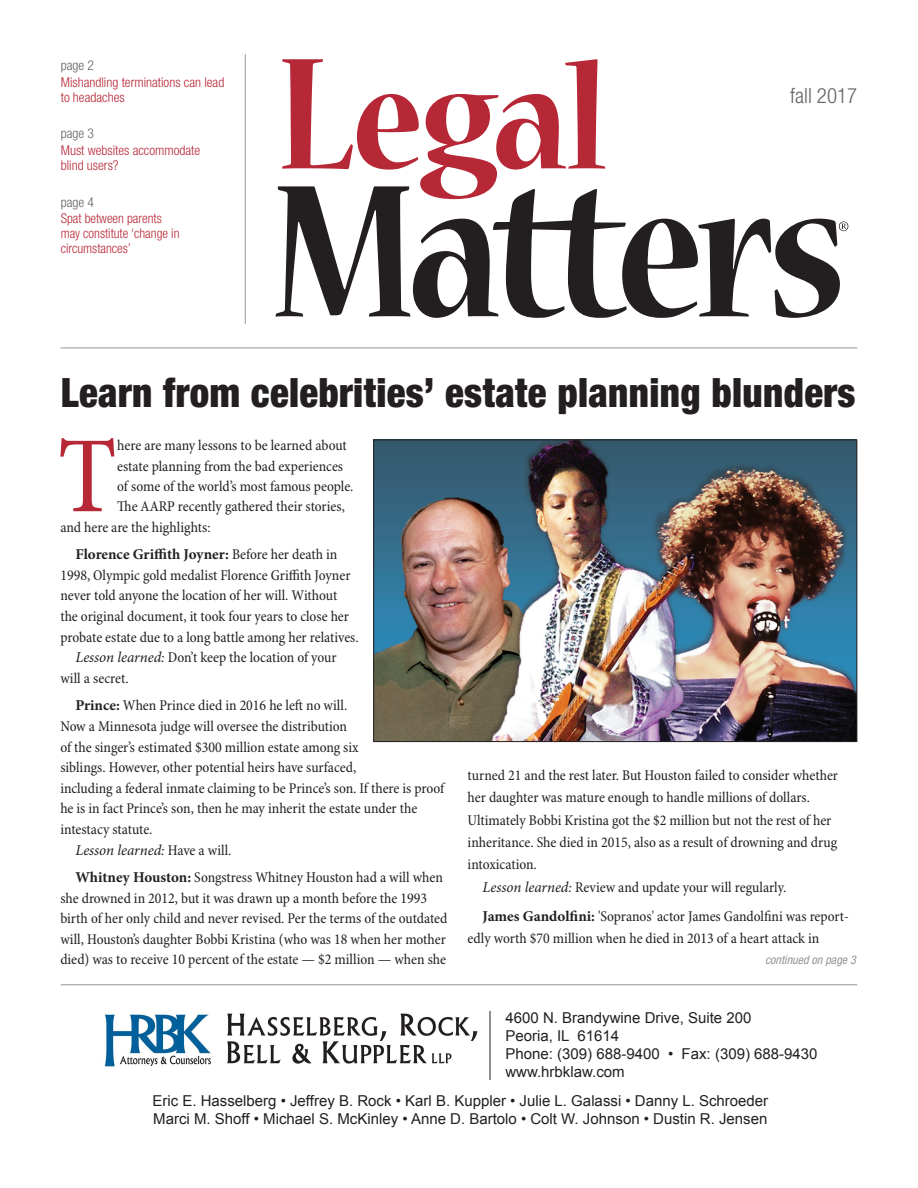
<style>
.page{position:relative;width:918px;height:1188px;background:#fff}
.page>*{position:absolute;margin:0;border:0;box-sizing:border-box;transform-origin:0 0}
.Body_text_with_DropC{font:condensed 109.65px "Minion Pro";color:#b72837}
.Story_Title_-_large{font:900 condensed 40.5px "Helvetica Neue LT Std";letter-spacing:.01em;color:#231f20;scale:.96 1}
.t1{font:300 condensed 21px "Helvetica Neue LT Std";color:#636366}
.Body_Text{font:condensed 15px/20.5px "Minion Pro";color:#231f20}
.t2{font:15px/18px "Arial";color:#231f20}
.Body_text_with_DropC-2{font:condensed 15px "Minion Pro";letter-spacing:-.005em;color:#231f20}
.Body_Text-2{font:italic 15px "Minion Pro";letter-spacing:-.005em;color:#231f20}
.TOC_-_title_BLUE{font:300 condensed 13.5px/15px "Helvetica Neue LT Std";color:#b72837}
.TOC_-_Page{font:300 condensed 13.5px "Helvetica Neue LT Std";color:#636366}
.TOC_-_title_BLUE-2{font:italic condensed 12px "Helvetica Neue LT Std";color:#939598}
.s1{font-weight:700;font-stretch:normal}
.s2{font-style:italic;font-stretch:normal}
.s3{font-style:normal;font-stretch:condensed}
</style>
<div class="page">
<svg style="left:276px;top:186px;width:572px;height:132px"></svg>
<svg style="left:282px;top:59px;width:323px;height:140px"></svg>
<hr style="left:245px;top:54px;width:1px;height:270px;background:#939598">
<hr style="left:61px;top:348px;width:796px;height:1px;background:#939598">
<hr style="left:61px;top:984px;width:796px;height:1px;background:#939598">
<img style="left:375px;top:442px;width:480px;height:298px">
<div style="left:373px;top:440px;width:484px;height:302px;border:1px solid #231f20"></div>
<hr style="left:490px;top:1011px;width:1px;height:69px;background:#231f20">
<img style="left:104px;top:1012px;width:374px;height:55px">
<p class="TOC_-_Page" style="left:61px;top:58px;width:35px">page 2</p>
<p class="TOC_-_title_BLUE" style="left:61px;top:74px;width:165px">Mishandling terminations can lead to headaches</p>
<p class="TOC_-_Page" style="left:61px;top:126px;width:35px">page 3</p>
<p class="TOC_-_title_BLUE" style="left:61px;top:143px;width:141px">Must websites accommodate blind users?</p>
<p class="TOC_-_Page" style="left:61px;top:194px;width:35px">page 4</p>
<p class="TOC_-_title_BLUE" style="left:61px;top:211px;width:120px">Spat between parents may constitute ‘change in circumstances’</p>
<h3 class="t1" style="left:790px;top:84px;width:69px">fall 2017</h3>
<p class="Story_Title_-_large" style="left:61px;top:368px;width:829px">Learn from celebrities’ estate planning blunders</p>
<p class="Body_text_with_DropC" style="left:57px;top:411px;width:61px">T</p>
<p class="Body_text_with_DropC-2" style="left:117px;top:437px;width:231px">here are many lessons to be learned about</p>
<p class="Body_text_with_DropC-2" style="left:117px;top:457px;width:227px">estate planning from the bad experiences</p>
<p class="Body_text_with_DropC-2" style="left:117px;top:477px;width:238px">of some of the world’s most famous people.</p>
<p class="Body_text_with_DropC-2" style="left:117px;top:497px;width:229px">The AARP recently gathered their stories,</p>
<p class="Body_text_with_DropC-2" style="left:60px;top:518px;width:152px">and here are the highlights:</p>
<p class="Body_Text" style="left:60px;top:545px;width:300px;text-indent:15px"><span class="s1">Florence Griffith Joyner:</span> Before her death in 1998, Olympic gold medalist Florence Griffith Joyner never told anyone the location of her will. Without<br>the original document, it took four years to close her probate estate due to a long battle among her relatives.</p>
<p class="Body_Text" style="left:60px;top:648px;width:278px;text-indent:15px"><span class="s2">Lesson learned:</span> Don’t keep the location of your will a secret.</p>
<p class="Body_Text" style="left:60px;top:696px;width:385px;text-indent:15px"><span class="s1">Prince:</span> When Prince died in 2016 he left no will.<br>Now a Minnesota judge will oversee the distribution<br>of the singer’s estimated $300 million estate among six<br>siblings. However, other potential heirs have surfaced,<br>including a federal inmate claiming to be Prince’s son. If there is proof he is in fact Prince’s son, then he may inherit the estate under the intestacy statute.</p>
<p class="Body_Text-2" style="left:75px;top:840px;width:158px">Lesson learned: <span class="s3">Have a will.</span></p>
<p class="Body_Text" style="left:60px;top:868px;width:389px;text-indent:15px"><span class="s1">Whitney Houston:</span> Songstress Whitney Houston had a will when she drowned in 2012, but it was drawn up a month before the 1993 birth of her only child and never revised. Per the terms of the outdated will, Houston’s daughter Bobbi Kristina (who was 18 when her mother died) was to receive 10 percent of the estate — $2 million — when she</p>
<p class="Body_Text" style="left:468px;top:765px;width:372px;line-height:22.4px">turned 21 and the rest later. But Houston failed to consider whether her daughter was mature enough to handle millions of dollars.<br>Ultimately Bobbi Kristina got the $2 million but not the rest of her inheritance. She died in 2015, also as a result of drowning and drug intoxication.</p>
<p class="Body_Text" style="left:483px;top:877px;width:305px"><span class="s2">Lesson learned:</span> Review and update your will regularly.</p>
<p class="Body_Text" style="left:468px;top:905px;width:383px;line-height:22.4px;text-indent:15px"><span class="s1">James Gandolfini:</span> 'Sopranos' actor James Gandolfini was report&shy;edly worth $70 million when he died in 2013 of a heart attack in</p>
<p class="TOC_-_title_BLUE-2" style="left:765px;top:953px;width:92px">continued on page 3</p>
<p class="t2" style="left:505px;top:1009px;width:314px">4600 N. Brandywine Drive, Suite 200<br>Peoria, IL 61614<br>Phone: (309) 688-9400 • Fax: (309) 688-9430 www.hrbklaw.com</p>
<p class="t2" style="left:152px;top:1092px;width:617px">Eric E. Hasselberg • Jeffrey B. Rock • Karl B. Kuppler • Julie L. Galassi • Danny L. Schroeder<br>Marci M. Shoff • Michael S. McKinley • Anne D. Bartolo • Colt W. Johnson • Dustin R. Jensen</p>
</div>
